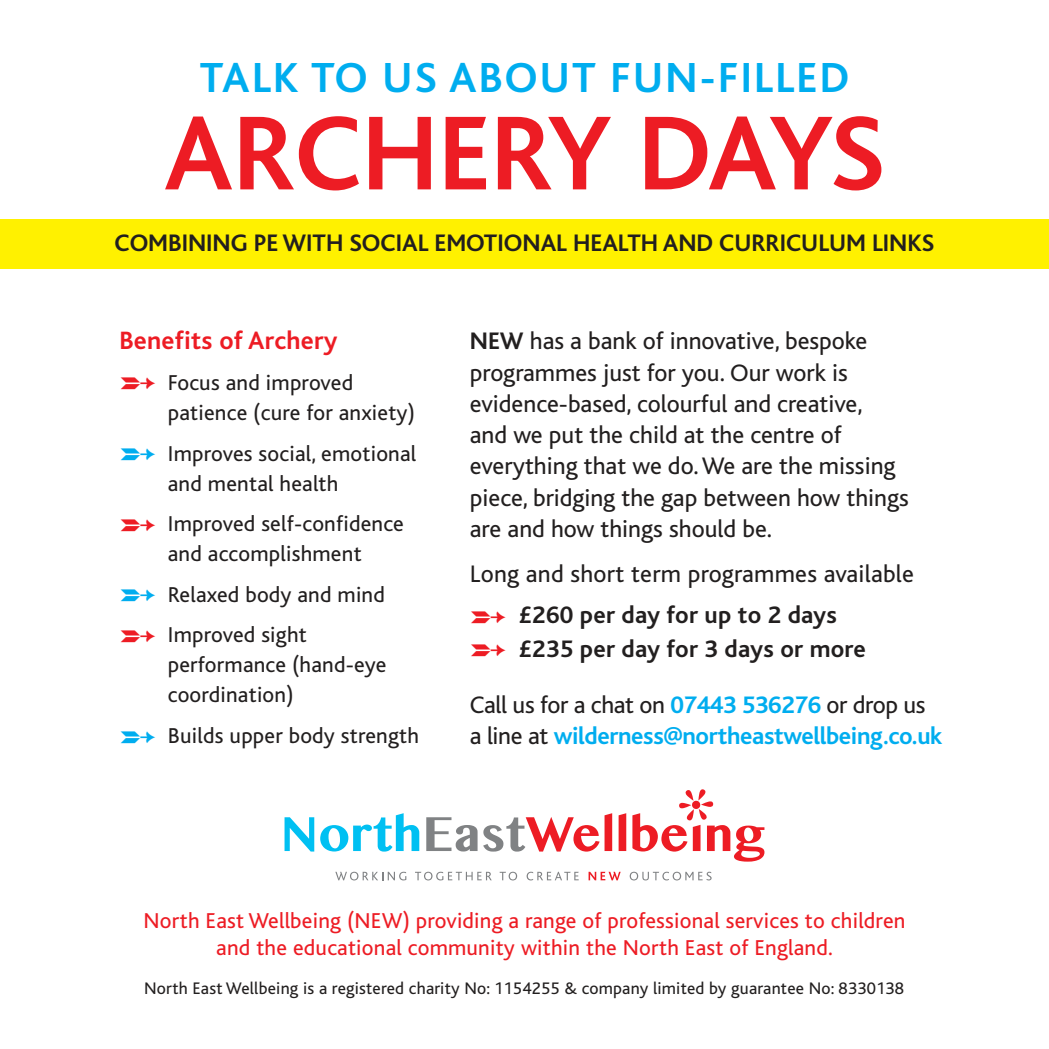
<style>
.page{position:relative;width:1049px;height:1049px;background:#fff}
.page>*{position:absolute;margin:0;border:0;box-sizing:border-box;transform-origin:0 0}
.t1{font:700 110px "Bliss";color:#ed1c24}
.t2{font:700 44px "Bliss";letter-spacing:.05em;color:#00adef}
.t3{font:700 26.25px "Bliss";letter-spacing:.01em;color:#ed1c24}
.t4{font:25px/31.2px "Bliss";color:#221f1f}
.t5{font:700 25px/33.5px "Bliss";color:#221f1f}
.t6{font:700 25px/31.2px "Bliss";letter-spacing:-.015em;color:#00adef}
.t7{font:22.5px/30px "Bliss";letter-spacing:.01em;color:#221f1f}
.t8{font:22.5px/27.5px "Bliss";letter-spacing:.01em;color:#ed1c24;text-align:center}
.t9{font:17.5px "Bliss";letter-spacing:.01em;color:#221f1f}
.s1{font-weight:700}
.s2{font-weight:400;color:#221f1f}
</style>
<div class="page">
<div style="left:0;top:219px;width:1049px;height:49px;background:#fff100"></div>
<svg style="left:284px;top:817px;width:30px;height:34px"></svg>
<svg style="left:320px;top:813px;width:99px;height:38px"></svg>
<svg style="left:426px;top:817px;width:51px;height:34px"></svg>
<svg style="left:483px;top:813px;width:129px;height:38px"></svg>
<svg style="left:619px;top:813px;width:7px;height:38px"></svg>
<svg style="left:335px;top:872px;width:71px;height:8px"></svg>
<svg style="left:415px;top:872px;width:77px;height:8px"></svg>
<svg style="left:500px;top:872px;width:17px;height:8px"></svg>
<svg style="left:527px;top:872px;width:52px;height:8px"></svg>
<svg style="left:588px;top:872px;width:33px;height:8px"></svg>
<svg style="left:630px;top:872px;width:81px;height:8px"></svg>
<svg style="left:632px;top:789px;width:132px;height:72px"></svg>
<h2 class="t2" style="left:200px;top:61px;width:651px">TALK TO US ABOUT FUN-FILLED</h2>
<h1 class="t1" style="left:164px;top:111px;width:722px">ARCHERY DAYS</h1>
<p class="t5" style="left:114px;top:228px;width:821px">COMBINING PE WITH SOCIAL EMOTIONAL HEALTH AND CURRICULUM LINKS</p>
<p class="t3" style="left:119px;top:331px;width:220px">Benefits of Archery</p>
<p class="t7" style="left:168px;top:369px;width:249px">Focus and improved patience (cure for anxiety)</p>
<p class="t7" style="left:168px;top:439px;width:250px">Improves social, emotional and mental health</p>
<p class="t7" style="left:168px;top:510px;width:238px">Improved self-confidence and accomplishment</p>
<p class="t7" style="left:168px;top:575px;width:218px;line-height:40.8px">Relaxed body and mind<br>Improved sight</p>
<p class="t7" style="left:168px;top:651px;width:220px">performance (hand-eye coordination)</p>
<p class="t7" style="left:168px;top:722px;width:253px">Builds upper body strength</p>
<p class="t4" style="left:470px;top:327px;width:440px"><span class="s1">NEW</span> has a bank of innovative, bespoke programmes just for you. Our work is evidence-based, colourful and creative,<br>and we put the child at the centre of everything that we do. We are the missing piece, bridging the gap between how things are and how things should be.</p>
<p class="t4" style="left:470px;top:560px;width:446px">Long and short term programmes available</p>
<p class="t5" style="left:518px;top:600px;width:349px">£260 per day for up to 2 days £235 per day for 3 days or more</p>
<p class="t6" style="left:470px;top:691px;width:474px"><span class="s2">Call us for a chat on</span> 07443 536276 <span class="s2">or drop us a line at</span> wilderness@northeastwellbeing.co.uk</p>
<p class="t8" style="left:144px;top:908px;width:763px">North East Wellbeing (NEW) providing a range of professional services to children and the educational community within the North East of England.</p>
<p class="t9" style="left:144px;top:980px;width:761px">North East Wellbeing is a registered charity No: 1154255 &amp; company limited by guarantee No: 8330138</p>
</div>
